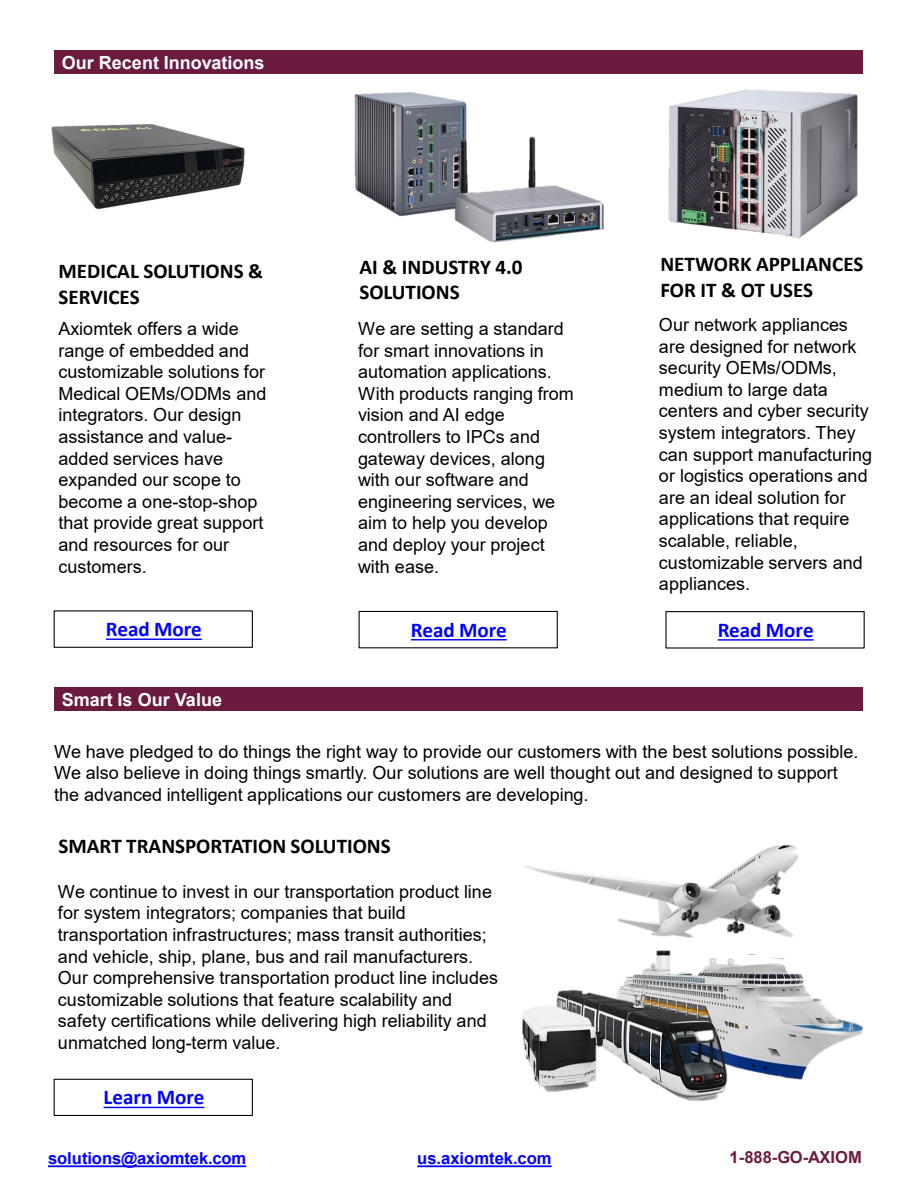
<style>
.page{position:relative;width:918px;height:1188px;background:#fff}
.page>*{position:absolute;margin:0;border:0;box-sizing:border-box;transform-origin:0 0}
.t1{font:700 21px/25.3px "Calibri";color:#000}
.t2{font:700 21px "Calibri";color:#00f}
.t3{font:18px/21.6px "Arial";color:#000}
.t4{font:700 18px "Arial";color:#fff}
.t5{font:700 16.5px "Arial";color:#00f}
.t6{font:700 16.5px "Arial";color:#6b1c40}
</style>
<div class="page">
<div style="left:54px;top:50px;width:809px;height:24px;background:#6b1b40"></div>
<svg style="left:48px;top:1165px;width:198px;height:2px"></svg>
<svg style="left:417px;top:1165px;width:135px;height:2px"></svg>
<img style="left:51px;top:124px;width:194px;height:86px">
<img style="left:354px;top:92px;width:250px;height:151px">
<img style="left:668px;top:89px;width:190px;height:150px">
<div style="left:665px;top:611px;width:200px;height:38px;border:1px solid #000"></div>
<svg style="left:718px;top:639px;width:96px;height:2px"></svg>
<div style="left:54px;top:687px;width:809px;height:24px;background:#6b1b40"></div>
<div style="left:359px;top:611px;width:199px;height:37px;border:1px solid #000"></div>
<svg style="left:411px;top:639px;width:96px;height:1px"></svg>
<div style="left:54px;top:610px;width:199px;height:38px;border:1px solid #000"></div>
<svg style="left:106px;top:639px;width:96px;height:1px"></svg>
<img style="left:522px;top:844px;width:341px;height:257px">
<div style="left:54px;top:1079px;width:199px;height:37px;border:1px solid #000"></div>
<svg style="left:104px;top:1107px;width:100px;height:1px"></svg>
<p class="t4" style="left:62px;top:50px;width:204px">Our Recent Innovations</p>
<p class="t1" style="left:59px;top:258px;width:206px">MEDICAL SOLUTIONS &amp;<br>SERVICES</p>
<p class="t1" style="left:360px;top:254px;width:164px">AI &amp; INDUSTRY 4.0<br>SOLUTIONS</p>
<p class="t1" style="left:660px;top:251px;width:204px">NETWORK APPLIANCES<br>FOR IT &amp; OT USES</p>
<p class="t3" style="left:58px;top:318px;width:210px">Axiomtek offers a wide range of embedded and customizable solutions for<br>Medical OEMs/ODMs and integrators. Our design assistance and value&shy;added services have expanded our scope to become a one-stop-shop that provide great support and resources for our customers.</p>
<p class="t3" style="left:358px;top:318px;width:217px">We are setting a standard for smart innovations in automation applications.<br>With products ranging from vision and AI edge controllers to IPCs and gateway devices, along with our software and engineering services, we aim to help you develop and deploy your project with ease.</p>
<p class="t3" style="left:659px;top:314px;width:215px">Our network appliances are designed for network security OEMs/ODMs, medium to large data centers and cyber security system integrators. They can support manufacturing or logistics operations and are an ideal solution for applications that require scalable, reliable, customizable servers and appliances.</p>
<p class="t2" style="left:718px;top:615px;width:97px">Read More</p>
<p class="t2" style="left:106px;top:614px;width:97px">Read More</p>
<p class="t2" style="left:411px;top:615px;width:97px">Read More</p>
<p class="t4" style="left:62px;top:687px;width:162px">Smart Is Our Value</p>
<p class="t3" style="left:54px;top:740px;width:806px">We have pledged to do things the right way to provide our customers with the best solutions possible.<br>We also believe in doing things smartly. Our solutions are well thought out and designed to support the advanced intelligent applications our customers are developing.</p>
<p class="t1" style="left:59px;top:833px;width:334px">SMART TRANSPORTATION SOLUTIONS</p>
<p class="t3" style="left:58px;top:881px;width:442px">We continue to invest in our transportation product line for system integrators; companies that build transportation infrastructures; mass transit authorities; and vehicle, ship, plane, bus and rail manufacturers.<br>Our comprehensive transportation product line includes customizable solutions that feature scalability and safety certifications while delivering high reliability and unmatched long-term value.</p>
<p class="t2" style="left:104px;top:1083px;width:102px">Learn More</p>
<p class="t5" style="left:48px;top:1146px;width:200px">solutions@axiomtek.com</p>
<p class="t5" style="left:417px;top:1146px;width:136px">us.axiomtek.com</p>
<p class="t6" style="left:730px;top:1146px;width:134px">1-888-GO-AXIOM</p>
</div>
